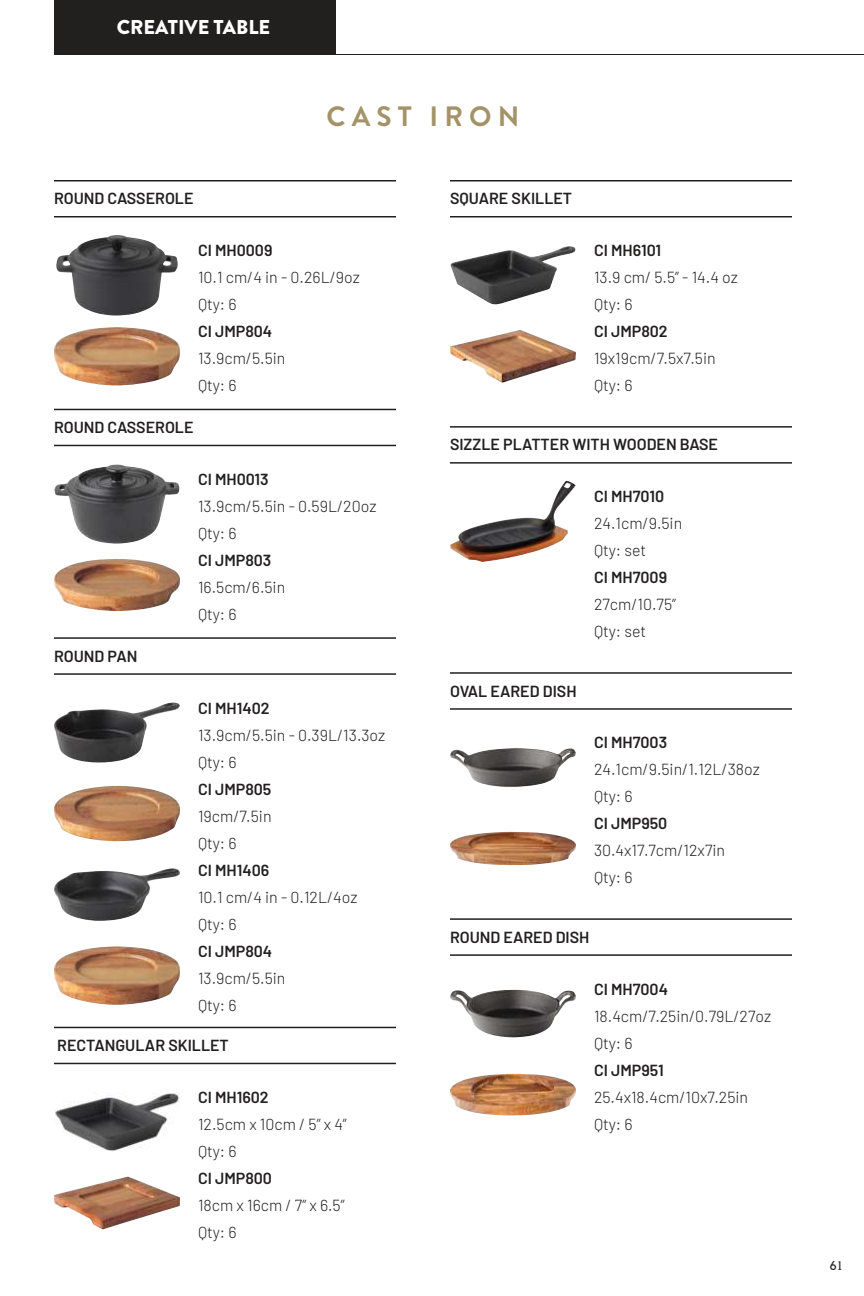
<style>
.page{position:relative;width:864px;height:1296px;background:#fff}
.page>*{position:absolute;margin:0;border:0;box-sizing:border-box;transform-origin:0 0}
.t1{font:700 28px "Brandon Grotesque";letter-spacing:.22em;color:#a49368}
.t2{font:900 20px "Brandon Grotesque";color:#fff}
.t3{font:300 16px/27px "Barlow";color:#221f1f}
.t4{font:600 16px "Barlow";color:#221f1f}
.t5{font:14px "Moderat";color:#221f1f}
.s1{font-family:"Minion Pro"}
</style>
<div class="page">
<div style="left:54px;top:0;width:281px;height:54px;background:#221f1f"></div>
<hr style="left:54px;top:54px;width:810px;height:1px;background:#221f1f">
<hr style="left:54px;top:180px;width:342px;height:2px;background:#221f1f">
<hr style="left:54px;top:216px;width:342px;height:2px;background:#221f1f">
<img style="left:56px;top:235px;width:122px;height:81px">
<img style="left:54px;top:327px;width:126px;height:58px">
<hr style="left:54px;top:409px;width:342px;height:1px;background:#221f1f">
<hr style="left:54px;top:445px;width:342px;height:1px;background:#221f1f">
<img style="left:54px;top:464px;width:126px;height:80px">
<img style="left:54px;top:559px;width:126px;height:52px">
<hr style="left:54px;top:637px;width:342px;height:2px;background:#221f1f">
<hr style="left:54px;top:673px;width:342px;height:2px;background:#221f1f">
<img style="left:54px;top:703px;width:126px;height:60px">
<img style="left:54px;top:786px;width:126px;height:55px">
<img style="left:54px;top:868px;width:126px;height:53px">
<img style="left:54px;top:946px;width:126px;height:59px">
<hr style="left:450px;top:180px;width:342px;height:2px;background:#221f1f">
<hr style="left:450px;top:216px;width:342px;height:2px;background:#221f1f">
<img style="left:450px;top:246px;width:126px;height:58px">
<img style="left:450px;top:330px;width:126px;height:53px">
<hr style="left:450px;top:426px;width:342px;height:2px;background:#221f1f">
<hr style="left:450px;top:462px;width:342px;height:2px;background:#221f1f">
<img style="left:450px;top:481px;width:126px;height:81px">
<hr style="left:450px;top:672px;width:342px;height:2px;background:#221f1f">
<hr style="left:450px;top:708px;width:342px;height:2px;background:#221f1f">
<img style="left:450px;top:748px;width:126px;height:39px">
<img style="left:450px;top:832px;width:126px;height:33px">
<hr style="left:450px;top:918px;width:342px;height:2px;background:#221f1f">
<hr style="left:450px;top:954px;width:342px;height:2px;background:#221f1f">
<img style="left:450px;top:990px;width:126px;height:47px">
<img style="left:450px;top:1074px;width:126px;height:41px">
<hr style="left:54px;top:1027px;width:342px;height:1px;background:#221f1f">
<hr style="left:54px;top:1063px;width:342px;height:1px;background:#221f1f">
<img style="left:54px;top:1092px;width:126px;height:60px">
<img style="left:54px;top:1177px;width:126px;height:52px">
<p class="t2" style="left:117px;top:15px;width:155px">CREATIVE TABLE</p>
<h1 class="t1" style="left:326px;top:106px;width:195px">CAST IRON</h1>
<p class="t4" style="left:54px;top:192px;width:141px">ROUND CASSEROLE</p>
<p class="t4" style="left:198px;top:244px;width:76px">CI MH0009</p>
<p class="t3" style="left:198px;top:266px;width:163px">10.1 cm/4 in - 0.26L/9oz<br>Qty: 6</p>
<p class="t4" style="left:198px;top:325px;width:76px">CI JMP804</p>
<p class="t3" style="left:198px;top:347px;width:89px">13.9cm/5.5in<br>Qty: 6</p>
<p class="t4" style="left:54px;top:421px;width:141px">ROUND CASSEROLE</p>
<p class="t4" style="left:450px;top:192px;width:124px">SQUARE SKILLET</p>
<p class="t4" style="left:594px;top:244px;width:69px">CI MH6101</p>
<p class="t3" style="left:594px;top:266px;width:145px">13.9 cm/ 5.5” - 14.4 oz<br>Qty: 6</p>
<p class="t4" style="left:594px;top:325px;width:75px">CI JMP802</p>
<p class="t3" style="left:594px;top:347px;width:123px">19x19cm/7.5x7.5in<br>Qty: 6</p>
<p class="t4" style="left:54px;top:649px;width:85px">ROUND PAN</p>
<p class="t4" style="left:198px;top:473px;width:72px">CI MH0013</p>
<p class="t3" style="left:198px;top:494px;width:180px">13.9cm/5.5in - 0.59L/20oz<br>Qty: 6</p>
<p class="t4" style="left:198px;top:554px;width:75px">CI JMP803</p>
<p class="t3" style="left:198px;top:575px;width:89px">16.5cm/6.5in<br>Qty: 6</p>
<p class="t4" style="left:198px;top:701px;width:73px">CI MH1402</p>
<p class="t3" style="left:198px;top:723px;width:189px">13.9cm/5.5in - 0.39L/13.3oz<br>Qty: 6</p>
<p class="t4" style="left:198px;top:782px;width:75px">CI JMP805</p>
<p class="t3" style="left:198px;top:804px;width:75px">19cm/7.5in<br>Qty: 6</p>
<p class="t4" style="left:198px;top:863px;width:73px">CI MH1406</p>
<p class="t3" style="left:198px;top:885px;width:161px">10.1 cm/4 in - 0.12L/4oz<br>Qty: 6</p>
<p class="t4" style="left:198px;top:944px;width:76px">CI JMP804</p>
<p class="t3" style="left:198px;top:966px;width:89px">13.9cm/5.5in<br>Qty: 6</p>
<p class="t4" style="left:57px;top:1039px;width:173px">RECTANGULAR SKILLET</p>
<p class="t4" style="left:198px;top:1091px;width:72px">CI MH1602</p>
<p class="t3" style="left:198px;top:1112px;width:150px">12.5cm x 10cm / 5” x 4”<br>Qty: 6</p>
<p class="t4" style="left:198px;top:1172px;width:76px">CI JMP800</p>
<p class="t3" style="left:198px;top:1193px;width:148px">18cm x 16cm / 7” x 6.5”<br>Qty: 6</p>
<p class="t4" style="left:450px;top:438px;width:270px">SIZZLE PLATTER WITH WOODEN BASE</p>
<p class="t4" style="left:450px;top:684px;width:128px">OVAL EARED DISH</p>
<p class="t4" style="left:594px;top:490px;width:72px">CI MH7010</p>
<p class="t3" style="left:594px;top:512px;width:90px">24.1cm/9.5in<br>Qty: set</p>
<p class="t4" style="left:594px;top:571px;width:75px">CI MH7009</p>
<p class="t3" style="left:594px;top:593px;width:84px">27cm/10.75”<br>Qty: set</p>
<p class="t4" style="left:594px;top:736px;width:75px">CI MH7003</p>
<p class="t3" style="left:594px;top:758px;width:167px">24.1cm/9.5in/1.12L/38oz<br>Qty: 6</p>
<p class="t4" style="left:594px;top:817px;width:75px">CI JMP950</p>
<p class="t3" style="left:594px;top:839px;width:133px">30.4x17.7cm/12x7in<br>Qty: 6</p>
<p class="t4" style="left:450px;top:931px;width:141px">ROUND EARED DISH</p>
<p class="t4" style="left:594px;top:982px;width:76px">CI MH7004</p>
<p class="t3" style="left:594px;top:1004px;width:179px">18.4cm/7.25in/0.79L/27oz<br>Qty: 6</p>
<p class="t4" style="left:594px;top:1063px;width:71px">CI JMP951</p>
<p class="t3" style="left:594px;top:1085px;width:156px">25.4x18.4cm/10x7.25in<br>Qty: 6</p>
<p class="t5" style="left:830px;top:1260px;width:15px">6<span class="s1">1</span></p>
</div>
